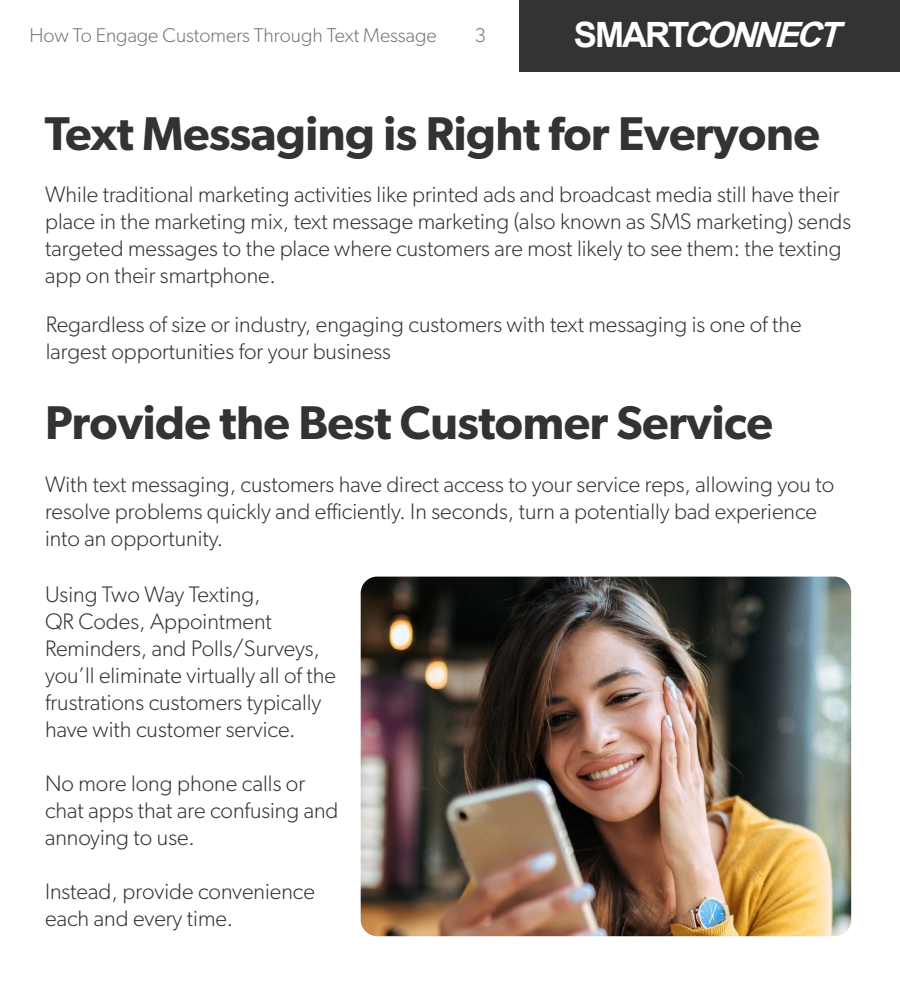
<style>
.page{position:relative;width:900px;height:990px;background:#fff}
.page>*{position:absolute;margin:0;border:0;box-sizing:border-box;transform-origin:0 0}
.t1{font:600 47.5px "Gibson";letter-spacing:-.01em;color:#333}
.t2{font:italic 700 34.88px "Arial";color:#fff}
.t3{font:300 22.5px/27px "Gibson";color:#333}
.t4{font:300 20px "Gibson";color:#757575}
.s1{font-style:normal}
</style>
<div class="page">
<div style="left:520px;top:0;width:380px;height:72px;background:#333"></div>
<img style="left:361px;top:577px;width:490px;height:359px">
<p class="t4" style="left:30px;top:23px;width:409px">How To Engage Customers Through Text Message</p>
<p class="t4" style="left:475px;top:23px;width:13px">3</p>
<h2 class="t2" style="left:574px;top:10px;width:280px"><span class="s1">S M A R T</span>CONNECT</h2>
<h1 class="t1" style="left:45px;top:106px;width:777px">Text Messaging is Right for Everyone</h1>
<p class="t3" style="left:45px;top:181px;width:808px">While traditional marketing activities like printed ads and broadcast media still have their place in the marketing mix, text message marketing (also known as SMS marketing) sends targeted messages to the place where customers are most likely to see them: the texting app on their smartphone.</p>
<p class="t3" style="left:46px;top:310px;width:757px">Regardless of size or industry, engaging customers with text messaging is one of the largest opportunities for your business</p>
<h1 class="t1" style="left:45px;top:395px;width:729px">Provide the Best Customer Service</h1>
<p class="t3" style="left:45px;top:470px;width:791px">With text messaging, customers have direct access to your service reps, allowing you to resolve problems quickly and efficiently. In seconds, turn a potentially bad experience into an opportunity.</p>
<p class="t3" style="left:45px;top:581px;width:293px">Using Two Way Texting,<br>QR Codes, Appointment<br>Reminders, and Polls/Surveys, you’ll eliminate virtually all of the frustrations customers typically have with customer service.</p>
<p class="t3" style="left:45px;top:770px;width:295px">No more long phone calls or chat apps that are confusing and annoying to use.</p>
<p class="t3" style="left:45px;top:878px;width:271px">Instead, provide convenience each and every time.</p>
</div>
